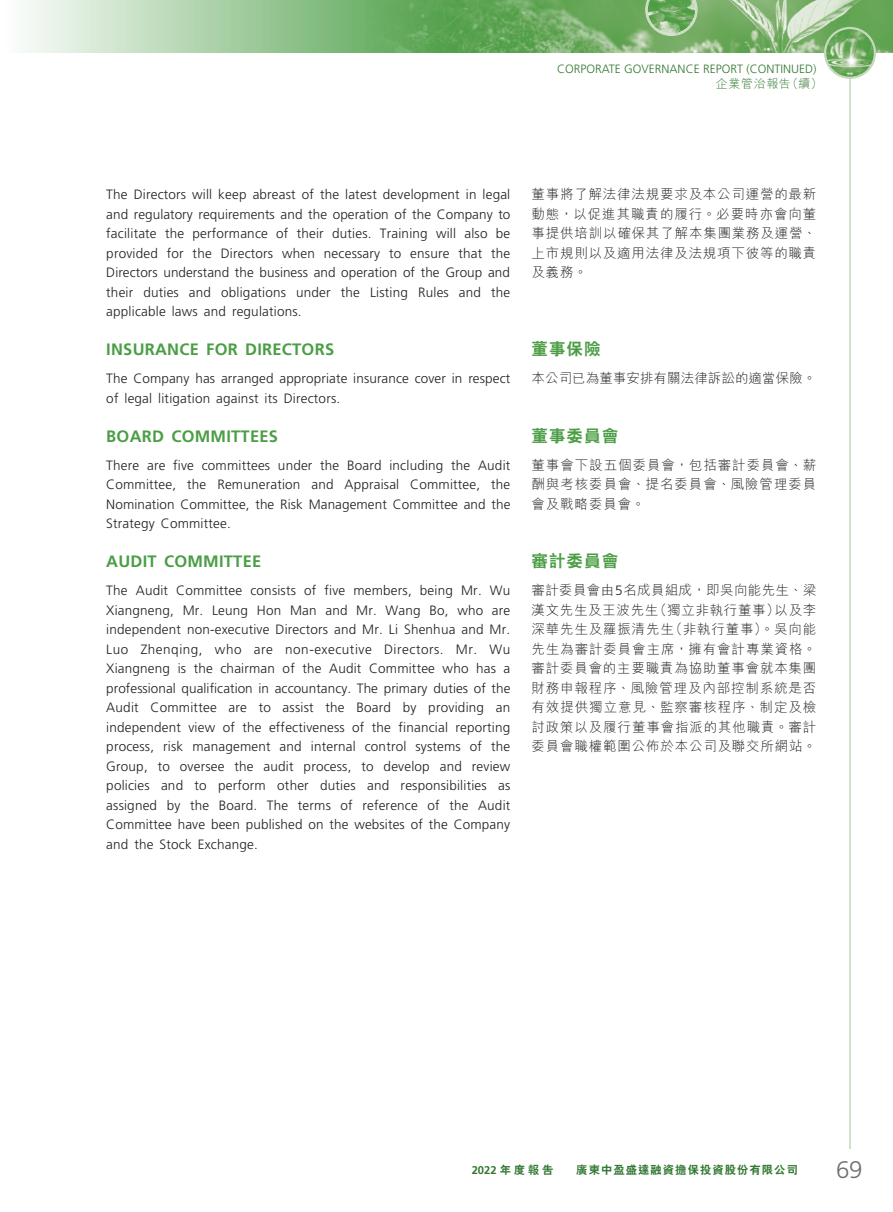
<style>
.page{position:relative;width:893px;height:1212px;background:#fff}
.page>*{position:absolute;margin:0;border:0;box-sizing:border-box;transform-origin:0 0}
.t1{font:300 24px "Frutiger LT Std";color:#6c6d70}
._03_H1{font:700 16.5px "Frutiger LT Std";letter-spacing:.015em;color:#4b9e45}
._03_H1-2{font:800 16.5px "C Hei 2 HK";letter-spacing:.065em;color:#4b9e45}
._01_Body_Text{font:300 13.5px/19.5px "Frutiger LT Std";letter-spacing:.015em;color:#231f20;text-align:justify}
._11_P0{font:300 13.5px/19.5px "M Hei HK";letter-spacing:.06em;color:#231f20;text-align:justify}
._11_P0-2{font:300 13.5px "M Hei HK";letter-spacing:.005em;color:#231f20}
.t2{font:300 12px "Frutiger LT Std";color:#327832}
.t3{font:300 12px "M Hei HK";letter-spacing:.05em;color:#327832}
.t4{font:800 11.25px "C Hei 2 HK";letter-spacing:.1em;color:#327832}
.t5{font:700 11.25px "Frutiger LT Std";color:#327832}
.s1{font-family:"Frutiger LT Std"}
.s2{font-family:"C Hei 2 HK";font-weight:800}
</style>
<div class="page">
<svg style="left:26px;top:0;width:338px;height:52px;background:#b3d5b0"></svg>
<img style="left:364px;top:0;width:529px;height:53px">
<svg style="left:645px;top:0;width:52px;height:36px;background:#80b574"></svg>
<img style="left:825px;top:28px;width:50px;height:50px;border-radius:25px">
<div style="left:824px;top:27px;width:52px;height:52px;border:2px solid #c6d9bb;border-radius:50%"></div>
<hr style="left:850px;top:79px;width:1px;height:1070px;background:#a3c494">
<p class="t2" style="left:557px;top:62px;width:261px">CORPORATE GOVERNANCE REPORT (CONTINUED)</p>
<p class="t3" style="left:716px;top:75px;width:108px">企業管治報告（續）</p>
<p class="_01_Body_Text" style="left:106px;top:185px;width:406px">The Directors will keep abreast of the latest development in legal and regulatory requirements and the operation of the Company to facilitate the performance of their duties. Training will also be provided for the Directors when necessary to ensure that the Directors understand the business and operation of the Group and their duties and obligations under the Listing Rules and the applicable laws and regulations.</p>
<p class="_03_H1" style="left:106px;top:340px;width:229px">INSURANCE FOR DIRECTORS</p>
<p class="_01_Body_Text" style="left:106px;top:369px;width:405px">The Company has arranged appropriate insurance cover in respect of legal litigation against its Directors.</p>
<p class="_03_H1" style="left:106px;top:426px;width:173px">BOARD COMMITTEES</p>
<p class="_01_Body_Text" style="left:106px;top:455px;width:406px">There are five committees under the Board including the Audit Committee, the Remuneration and Appraisal Committee, the Nomination Committee, the Risk Management Committee and the Strategy Committee.</p>
<p class="_03_H1" style="left:106px;top:552px;width:156px">AUDIT COMMITTEE</p>
<p class="_01_Body_Text" style="left:106px;top:581px;width:406px">The Audit Committee consists of five members, being Mr. Wu Xiangneng, Mr. Leung Hon Man and Mr. Wang Bo, who are independent non-executive Directors and Mr. Li Shenhua and Mr.<br>Luo Zhenqing, who are non-executive Directors. Mr. Wu Xiangneng is the chairman of the Audit Committee who has a professional qualification in accountancy. The primary duties of the Audit Committee are to assist the Board by providing an independent view of the effectiveness of the financial reporting process, risk management and internal control systems of the Group, to oversee the audit process, to develop and review policies and to perform other duties and responsibilities as assigned by the Board. The terms of reference of the Audit Committee have been published on the websites of the Company and the Stock Exchange.</p>
<p class="_11_P0" style="left:531px;top:184px;width:286px">董事將了解法律法規要求及本公司運營的最新動態，以促進其職責的履行。必要時亦會向董事提供培訓以確保其了解本集團業務及運營、上市規則以及適用法律及法規項下彼等的職責及義務。</p>
<p class="_03_H1-2" style="left:531px;top:338px;width:71px">董事保險</p>
<p class="_11_P0-2" style="left:531px;top:369px;width:286px">本公司已為董事安排有關法律訴訟的適當保險。</p>
<p class="_03_H1-2" style="left:531px;top:425px;width:88px">董事委員會</p>
<p class="_11_P0" style="left:531px;top:454px;width:286px">董事會下設五個委員會，包括審計委員會、薪酬與考核委員會、提名委員會、風險管理委員會及戰略委員會。</p>
<p class="_03_H1-2" style="left:531px;top:550px;width:88px">審計委員會</p>
<p class="_11_P0" style="left:531px;top:580px;width:286px">審計委員會由<span class="s1">5</span>名成員組成，即吳向能先生、梁漢文先生及王波先生（獨立非執行董事）以及李深華先生及羅振清先生（非執行董事）。吳向能先生為審計委員會主席，擁有會計專業資格。審計委員會的主要職責為協助董事會就本集團財務申報程序、風險管理及內部控制系統是否有效提供獨立意見、監察審核程序、制定及檢討政策以及履行董事會指派的其他職責。審計委員會職權範圍公佈於本公司及聯交所網站。</p>
<p class="t5" style="left:472px;top:1163px;width:83px">2022 <span class="s2">年度報告</span></p>
<p class="t4" style="left:576px;top:1162px;width:223px">廣東中盈盛達融資擔保投資股份有限公司</p>
<h1 class="t1" style="left:836px;top:1156px;width:28px">69</h1>
</div>
